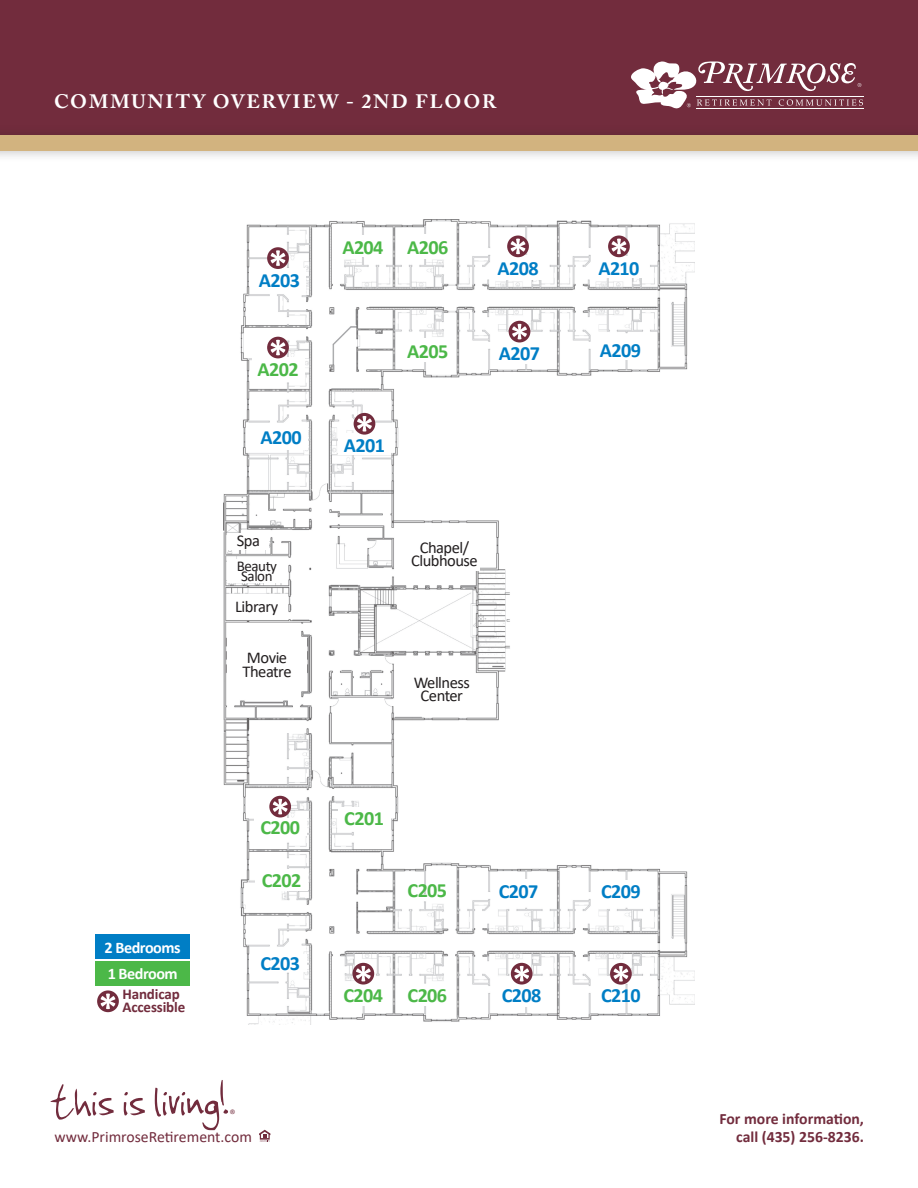
<style>
.page{position:relative;width:918px;height:1188px;background:#fff}
.page>*{position:absolute;margin:0;border:0;box-sizing:border-box;transform-origin:0 0}
.t1{font:55.95px "Jenkinsv 20";color:#722c3d}
.t2{font:700 20.25px "Calibri";letter-spacing:-.03em;color:#007ec5}
.t3{font:700 20.25px "Calibri";letter-spacing:-.03em;color:#4cb848}
.t4{font:700 19.5px "Adobe Caslon";letter-spacing:.1em;color:#fff}
.t5{font:16.5px/13.5px "Calibri";letter-spacing:-.03em;color:#231f20;text-align:center}
.t6{font:700 16.2px "Calibri";letter-spacing:-.03em;color:#fff}
.t7{font:700 15.75px "Calibri";color:#722c3d}
.t8{font:15.75px "Calibri";color:#722c3d}
.t9{font:700 15px/12.8px "Calibri";letter-spacing:-.01em;color:#722c3d}
.t10{font:15px "Calibri";letter-spacing:-.03em;color:#231f20}
.t11{font:300 12.3px "Calibri";color:#722c3d}
</style>
<div class="page">
<div style="left:0;top:0;width:918px;height:149px;background:#722c3d"></div>
<hr style="left:696px;top:108px;width:168px;height:1px;background:#fff">
<hr style="left:696px;top:96px;width:168px;height:1px;background:#fff">
<svg style="left:631px;top:61px;width:232px;height:48px"></svg>
<div style="left:0;top:124px;width:918px;height:39px;background:#231f20;opacity:.3"></div>
<div style="left:0;top:136px;width:918px;height:15px;background:#d2b37f"></div>
<svg style="left:259px;top:1130px;width:11px;height:12px"></svg>
<img style="left:224px;top:219px;width:470px;height:805px">
<div style="left:595px;top:881px;width:52px;height:20px;background:#fff"></div>
<div style="left:493px;top:880px;width:52px;height:22px;background:#fff"></div>
<div style="left:496px;top:982px;width:52px;height:25px;background:#fff"></div>
<div style="left:401px;top:984px;width:52px;height:21px;background:#fff"></div>
<div style="left:338px;top:807px;width:52px;height:21px;background:#fff"></div>
<div style="left:337px;top:983px;width:52px;height:23px;background:#fff"></div>
<div style="left:256px;top:869px;width:52px;height:21px;background:#fff"></div>
<div style="left:254px;top:954px;width:52px;height:18px;background:#fff"></div>
<div style="left:254px;top:818px;width:52px;height:17px;background:#fff"></div>
<div style="left:593px;top:256px;width:52px;height:22px;background:#fff"></div>
<div style="left:594px;top:339px;width:52px;height:21px;background:#fff"></div>
<div style="left:492px;top:255px;width:52px;height:24px;background:#fff"></div>
<div style="left:494px;top:341px;width:52px;height:23px;background:#fff"></div>
<div style="left:402px;top:234px;width:52px;height:24px;background:#fff"></div>
<div style="left:402px;top:338px;width:52px;height:24px;background:#fff"></div>
<div style="left:253px;top:268px;width:53px;height:23px;background:#fff"></div>
<div style="left:252px;top:358px;width:52px;height:21px;background:#fff"></div>
<div style="left:338px;top:433px;width:53px;height:22px;background:#fff"></div>
<div style="left:255px;top:423px;width:52px;height:27px;background:#fff"></div>
<div style="left:337px;top:235px;width:52px;height:22px;background:#fff"></div>
<div style="left:237px;top:646px;width:60px;height:35px;background:#fff"></div>
<div style="left:412px;top:671px;width:60px;height:35px;background:#fff"></div>
<div style="left:409px;top:536px;width:71px;height:35px;background:#fff"></div>
<div style="left:227px;top:599px;width:60px;height:14px;background:#fff"></div>
<div style="left:227px;top:559px;width:60px;height:24px;background:#fff"></div>
<div style="left:228px;top:534px;width:40px;height:16px;background:#fff"></div>
<div style="left:96px;top:934px;width:94px;height:25px;background:#007ec5"></div>
<div style="left:96px;top:961px;width:94px;height:24px;background:#4cb848"></div>
<svg style="left:97px;top:990px;width:22px;height:22px"></svg>
<svg style="left:101px;top:994px;width:14px;height:15px"></svg>
<svg style="left:610px;top:963px;width:22px;height:22px"></svg>
<svg style="left:614px;top:966px;width:14px;height:16px"></svg>
<svg style="left:511px;top:963px;width:22px;height:22px"></svg>
<svg style="left:514px;top:966px;width:15px;height:15px"></svg>
<svg style="left:352px;top:963px;width:22px;height:22px"></svg>
<svg style="left:356px;top:966px;width:15px;height:15px"></svg>
<svg style="left:269px;top:796px;width:22px;height:22px"></svg>
<svg style="left:273px;top:799px;width:15px;height:15px"></svg>
<svg style="left:267px;top:247px;width:22px;height:22px"></svg>
<svg style="left:271px;top:250px;width:14px;height:16px"></svg>
<svg style="left:267px;top:337px;width:22px;height:21px"></svg>
<svg style="left:271px;top:340px;width:14px;height:15px"></svg>
<div style="left:354px;top:413px;width:21px;height:22px;background:#722c3d;border-radius:50%"></div>
<svg style="left:357px;top:416px;width:15px;height:16px"></svg>
<div style="left:509px;top:321px;width:21px;height:21px;background:#722c3d;border-radius:50%"></div>
<svg style="left:512px;top:324px;width:15px;height:15px"></svg>
<svg style="left:608px;top:236px;width:22px;height:21px"></svg>
<svg style="left:612px;top:239px;width:14px;height:15px"></svg>
<svg style="left:507px;top:236px;width:22px;height:21px"></svg>
<svg style="left:511px;top:239px;width:14px;height:15px"></svg>
<p class="t4" style="left:54px;top:90px;width:444px">COMMUNITY OVERVIEW - 2ND FLOOR</p>
<p class="t6" style="left:105px;top:936px;width:78px">2 Bedrooms</p>
<p class="t6" style="left:108px;top:962px;width:72px">1 Bedroom</p>
<p class="t9" style="left:122px;top:987px;width:64px">Handicap<br>Accessible</p>
<p class="t2" style="left:259px;top:266px;width:43px">A203</p>
<p class="t3" style="left:257px;top:355px;width:43px">A202</p>
<p class="t2" style="left:260px;top:423px;width:43px">A200</p>
<p class="t5" style="left:237px;top:533px;width:25px">Spa</p>
<p class="t10" style="left:237px;top:555px;width:42px">Beauty</p>
<p class="t10" style="left:241px;top:566px;width:33px">Salon</p>
<p class="t5" style="left:235px;top:600px;width:45px">Library</p>
<p class="t5" style="left:247px;top:650px;width:42px">Movie</p>
<p class="t5" style="left:243px;top:664px;width:50px">Theatre</p>
<p class="t3" style="left:342px;top:233px;width:43px">A204</p>
<p class="t3" style="left:407px;top:233px;width:43px">A206</p>
<p class="t3" style="left:407px;top:336px;width:43px">A205</p>
<p class="t2" style="left:344px;top:431px;width:43px">A201</p>
<p class="t2" style="left:497px;top:254px;width:43px">A208</p>
<p class="t2" style="left:499px;top:339px;width:43px">A207</p>
<p class="t5" style="left:420px;top:540px;width:51px">Chapel/</p>
<p class="t5" style="left:411px;top:554px;width:68px">Clubhouse</p>
<p class="t5" style="left:414px;top:675px;width:58px">Wellness<br>Center</p>
<p class="t3" style="left:260px;top:813px;width:41px">C200</p>
<p class="t3" style="left:262px;top:866px;width:41px">C202</p>
<p class="t2" style="left:260px;top:949px;width:41px">C203</p>
<p class="t3" style="left:344px;top:804px;width:41px">C201</p>
<p class="t3" style="left:408px;top:876px;width:41px">C205</p>
<p class="t3" style="left:344px;top:981px;width:41px">C204</p>
<p class="t3" style="left:408px;top:981px;width:41px">C206</p>
<p class="t2" style="left:499px;top:877px;width:41px">C207</p>
<p class="t2" style="left:502px;top:981px;width:41px">C208</p>
<p class="t2" style="left:598px;top:254px;width:43px">A210</p>
<p class="t2" style="left:600px;top:336px;width:43px">A209</p>
<p class="t2" style="left:601px;top:877px;width:41px">C209</p>
<p class="t2" style="left:601px;top:981px;width:41px">C210</p>
<h1 class="t1" style="left:49px;top:1071px;width:179px">this is living!</h1>
<p class="t11" style="left:230px;top:1106px;width:8px">®</p>
<p class="t7" style="left:719px;top:1108px;width:146px">For more information,</p>
<p class="t8" style="left:55px;top:1126px;width:199px">www.PrimroseRetirement.com</p>
<p class="t7" style="left:736px;top:1126px;width:129px">call (435) 256-8236.</p>
</div>
